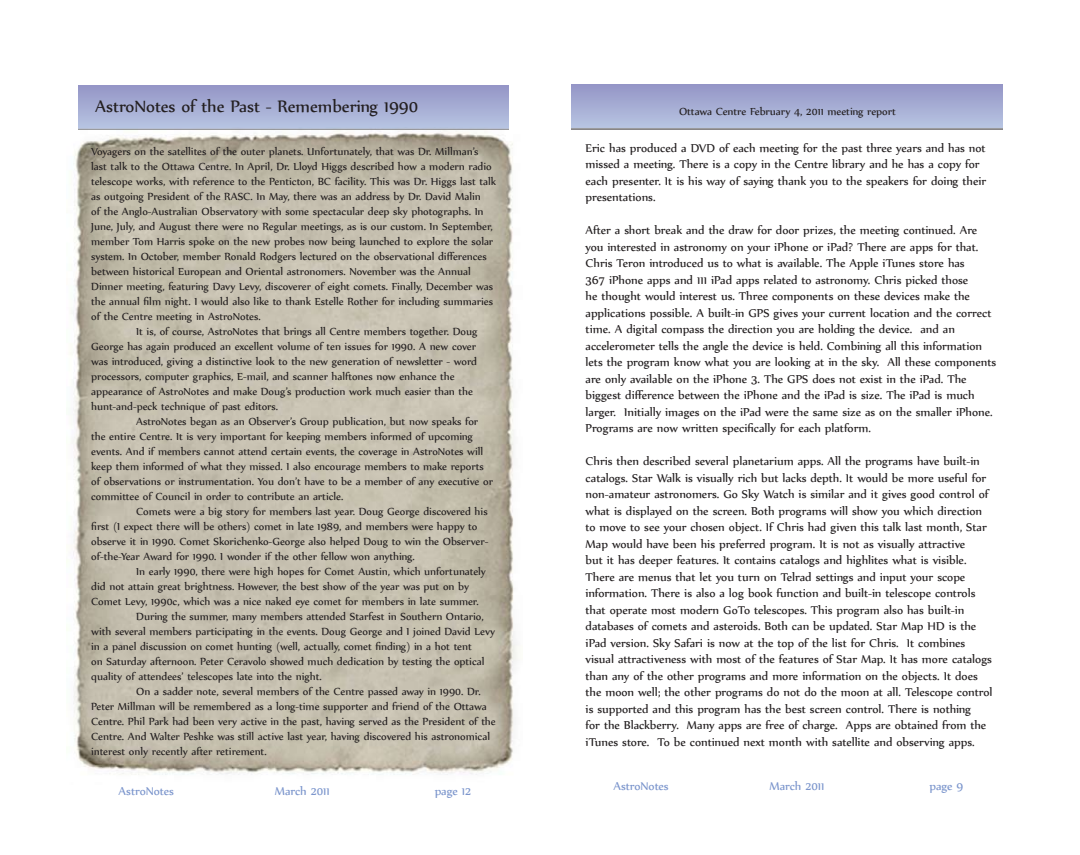
<style>
.page{position:relative;width:1080px;height:855px;background:#fff}
.page>*{position:absolute;margin:0;border:0;box-sizing:border-box;transform-origin:0 0}
.t1{font:20px "Nyala";color:#231f20}
.t2{font:13.75px/16.5px "Nyala";color:#231f20}
.t3{font:13.75px "Nyala";color:#7b95cc}
.t4{font:12.5px/15px "Nyala";color:#231f20}
</style>
<div class="page">
<img style="left:67px;top:130px;width:451px;height:645px">
<div style="left:78px;top:84px;width:431px;height:46px;background:linear-gradient(to bottom,#9394c7,#b7c4df)"></div>
<div style="left:572px;top:83px;width:430px;height:46px;background:linear-gradient(to bottom,#9394c5,#b8c5e2)"></div>
<h1 class="t1" style="left:95px;top:94px;width:325px">AstroNotes of the Past - Remembering 1990</h1>
<p class="t4" style="left:91px;top:144px;width:406px">Voyagers on the satellites of the outer planets. Unfortunately, that was Dr. Millman’s last talk to the Ottawa Centre. In April, Dr. Lloyd Higgs described how a modern radio telescope works, with reference to the Penticton, BC facility. This was Dr. Higgs last talk as outgoing President of the RASC. In May, there was an address by Dr. David Malin<br>of the Anglo-Australian Observatory with some spectacular deep sky photographs. In June, July, and August there were no Regular meetings, as is our custom. In September, member Tom Harris spoke on the new probes now being launched to explore the solar system. In October, member Ronald Rodgers lectured on the observational differences between historical European and Oriental astronomers. November was the Annual Dinner meeting, featuring Davy Levy, discoverer of eight comets. Finally, December was the annual film night. I would also like to thank Estelle Rother for including summaries of the Centre meeting in AstroNotes.</p>
<p class="t4" style="left:91px;top:324px;width:388px;text-indent:45px">It is, of course, AstroNotes that brings all Centre members together. Doug George has again produced an excellent volume of ten issues for 1990. A new cover was introduced, giving a distinctive look to the new generation of newsletter - word processors, computer graphics, E-mail, and scanner halftones now enhance the appearance of AstroNotes and make Doug’s production work much easier than the hunt-and-peck technique of past editors.</p>
<p class="t4" style="left:91px;top:414px;width:403px;text-indent:45px">AstroNotes began as an Observer’s Group publication, but now speaks for the entire Centre. It is very important for keeping members informed of upcoming events. And if members cannot attend certain events, the coverage in AstroNotes will keep them informed of what they missed. I also encourage members to make reports of observations or instrumentation. You don’t have to be a member of any executive or committee of Council in order to contribute an article.</p>
<p class="t4" style="left:91px;top:504px;width:399px;text-indent:45px">Comets were a big story for members last year. Doug George discovered his first (I expect there will be others) comet in late 1989, and members were happy to observe it in 1990. Comet Skorichenko-George also helped Doug to win the Observer&shy;of-the-Year Award for 1990. I wonder if the other fellow won anything.</p>
<p class="t4" style="left:136px;top:564px;width:351px">In early 1990, there were high hopes for Comet Austin, which unfortunately</p>
<p class="t4" style="left:91px;top:579px;width:379px">did not attain great brightness. However, the best show of the year was put on by</p>
<p class="t4" style="left:91px;top:594px;width:389px">Comet Levy, 1990c, which was a nice naked eye comet for members in late summer.</p>
<p class="t4" style="left:136px;top:609px;width:349px">During the summer, many members attended Starfest in Southern Ontario,</p>
<p class="t4" style="left:91px;top:624px;width:405px">with several members participating in the events. Doug George and I joined David Levy</p>
<p class="t4" style="left:91px;top:639px;width:382px">in a panel discussion on comet hunting (well, actually, comet finding) in a hot tent</p>
<p class="t4" style="left:91px;top:654px;width:395px">on Saturday afternoon. Peter Ceravolo showed much dedication by testing the optical</p>
<p class="t4" style="left:91px;top:669px;width:232px">quality of attendees’ telescopes late into the night.</p>
<p class="t4" style="left:136px;top:684px;width:346px">On a sadder note, several members of the Centre passed away in 1990. Dr.</p>
<p class="t4" style="left:91px;top:699px;width:397px">Peter Millman will be remembered as a long-time supporter and friend of the Ottawa</p>
<p class="t4" style="left:91px;top:714px;width:406px">Centre. Phil Park had been very active in the past, having served as the President of the</p>
<p class="t4" style="left:91px;top:729px;width:400px">Centre. And Walter Peshke was still active last year, having discovered his astronomical</p>
<p class="t4" style="left:91px;top:744px;width:177px">interest only recently after retirement.</p>
<p class="t3" style="left:119px;top:783px;width:57px">AstroNotes</p>
<p class="t3" style="left:275px;top:783px;width:57px">March 2011</p>
<p class="t3" style="left:435px;top:783px;width:38px">page 12</p>
<p class="t4" style="left:679px;top:104px;width:218px">Ottawa Centre February 4, 2011 meeting report</p>
<p class="t2" style="left:586px;top:139px;width:402px">Eric has produced a DVD of each meeting for the past three years and has not missed a meeting. There is a copy in the Centre library and he has a copy for each presenter. It is his way of saying thank you to the speakers for doing their presentations.</p>
<p class="t2" style="left:586px;top:221px;width:412px">After a short break and the draw for door prizes, the meeting continued. Are you interested in astronomy on your iPhone or iPad? There are apps for that.<br>Chris Teron introduced us to what is available. The Apple iTunes store has<br>367 iPhone apps and 111 iPad apps related to astronomy. Chris picked those<br>he thought would interest us. Three components on these devices make the applications possible. A built-in GPS gives your current location and the correct time. A digital compass the direction you are holding the device. and an accelerometer tells the angle the device is held. Combining all this information lets the program know what you are looking at in the sky. All these components are only available on the iPhone 3. The GPS does not exist in the iPad. The biggest difference between the iPhone and the iPad is size. The iPad is much larger. Initially images on the iPad were the same size as on the smaller iPhone.<br>Programs are now written specifically for each platform.</p>
<p class="t2" style="left:586px;top:452px;width:408px">Chris then described several planetarium apps. All the programs have built-in catalogs. Star Walk is visually rich but lacks depth. It would be more useful for non-amateur astronomers. Go Sky Watch is similar and it gives good control of what is displayed on the screen. Both programs will show you which direction to move to see your chosen object. If Chris had given this talk last month, Star Map would have been his preferred program. It is not as visually attractive<br>but it has deeper features. It contains catalogs and highlites what is visible.<br>There are menus that let you turn on Telrad settings and input your scope information. There is also a log book function and built-in telescope controls that operate most modern GoTo telescopes. This program also has built-in databases of comets and asteroids. Both can be updated. Star Map HD is the iPad version. Sky Safari is now at the top of the list for Chris. It combines visual attractiveness with most of the features of Star Map. It has more catalogs than any of the other programs and more information on the objects. It does the moon well; the other programs do not do the moon at all. Telescope control is supported and this program has the best screen control. There is nothing<br>for the Blackberry. Many apps are free of charge. Apps are obtained from the iTunes store. To be continued next month with satellite and observing apps.</p>
<p class="t3" style="left:613px;top:778px;width:57px">AstroNotes</p>
<p class="t3" style="left:769px;top:778px;width:57px">March 2011</p>
<p class="t3" style="left:929px;top:778px;width:36px">page 9</p>
</div>
